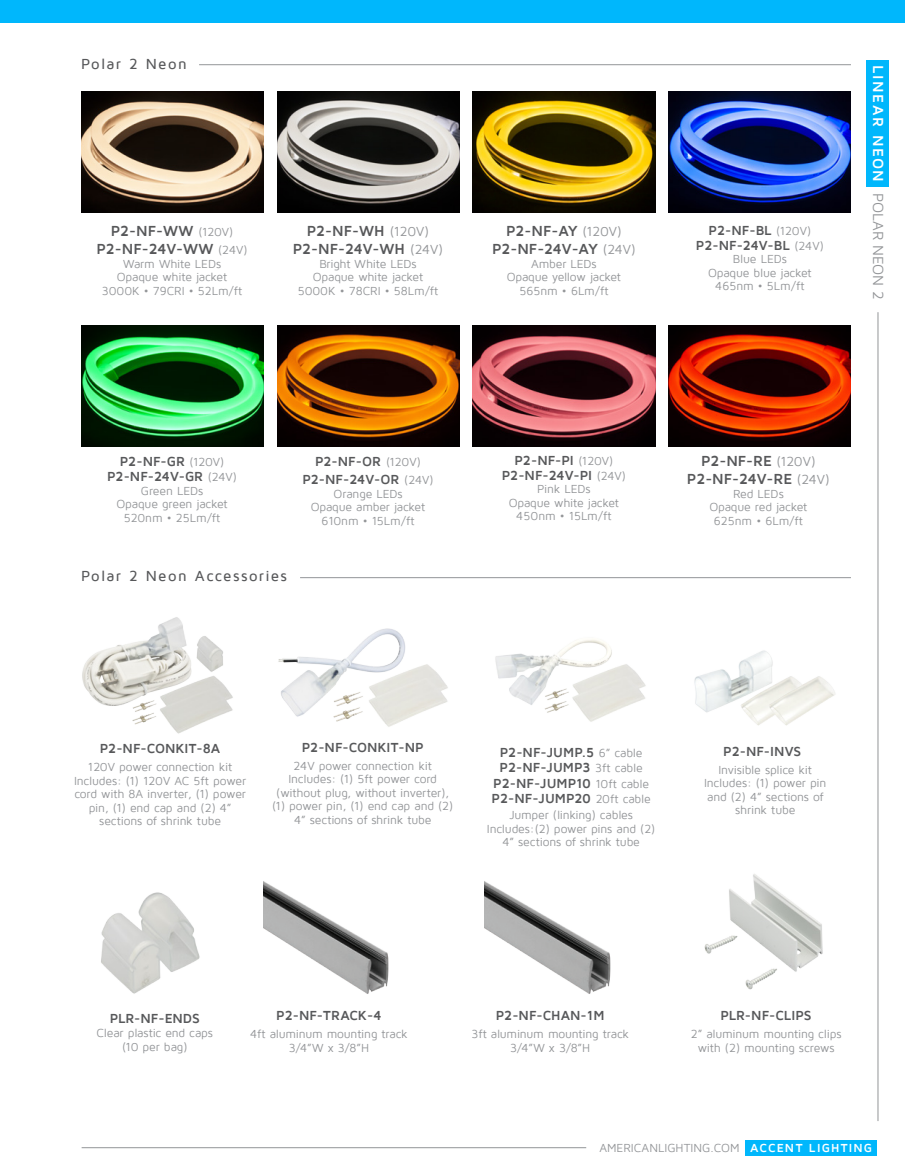
<style>
.page{position:relative;width:905px;height:1175px;background:#fff}
.page>*{position:absolute;margin:0;border:0;box-sizing:border-box;transform-origin:0 0}
.t1{font:700 15px "Maven Pro";color:#57585a}
.t2{font:500 15px "Maven Pro";letter-spacing:.09em;color:#57585a}
.t3{font:15px "Maven Pro";letter-spacing:-.005em;color:#939598}
.t4{font:700 15px "Maven Pro";letter-spacing:.095em;color:#fff}
.t5{font:700 13.5px "Maven Pro";letter-spacing:-.005em;color:#57585a}
.t6{font:12px/13.5px "Maven Pro";letter-spacing:-.015em;color:#939598;text-align:center}
.t7{font:700 12px "Maven Pro";letter-spacing:.1em;color:#fff}
.s1{font-weight:400;font-size:12px;color:#939598}
.s2{font-weight:400;font-size:13.5px;color:#939598}
</style>
<div class="page">
<img style="left:82px;top:617px;width:151px;height:117px">
<img style="left:495px;top:639px;width:151px;height:83px">
<img style="left:704px;top:874px;width:119px;height:116px">
<img style="left:264px;top:881px;width:125px;height:113px">
<img style="left:101px;top:892px;width:99px;height:102px">
<div style="left:866px;top:60px;width:23px;height:127px;background:#00b7fc"></div>
<hr style="left:877px;top:312px;width:1px;height:809px;background:#939598">
<div style="left:0;top:0;width:904px;height:22px;background:#00b7fc"></div>
<img style="left:485px;top:881px;width:126px;height:113px">
<img style="left:473px;top:92px;width:182px;height:121px">
<img style="left:473px;top:325px;width:182px;height:121px">
<img style="left:81px;top:92px;width:182px;height:121px">
<img style="left:81px;top:325px;width:182px;height:121px">
<img style="left:669px;top:92px;width:181px;height:121px">
<img style="left:669px;top:325px;width:181px;height:121px">
<img style="left:277px;top:92px;width:182px;height:121px">
<img style="left:277px;top:325px;width:182px;height:121px">
<hr style="left:199px;top:64px;width:651px;height:1px;background:#939598">
<hr style="left:300px;top:577px;width:550px;height:1px;background:#939598">
<img style="left:278px;top:628px;width:170px;height:99px">
<img style="left:694px;top:650px;width:79px;height:63px">
<img style="left:740px;top:675px;width:28px;height:51px">
<img style="left:768px;top:675px;width:67px;height:51px">
<div style="left:745px;top:1140px;width:132px;height:15px;background:#00b7fc"></div>
<hr style="left:82px;top:1147px;width:504px;height:1px;background:#939598">
<p class="t2" style="left:81px;top:55px;width:107px">Polar 2 Neon</p>
<p class="t1" style="left:111px;top:223px;width:124px">P2-NF-WW <span class="s1">(120V)</span></p>
<p class="t1" style="left:97px;top:241px;width:152px">P2-NF-24V-WW <span class="s1">(24V)</span></p>
<p class="t6" style="left:123px;top:257px;width:100px">Warm White LEDs</p>
<p class="t6" style="left:117px;top:271px;width:112px">Opaque white jacket</p>
<p class="t6" style="left:102px;top:284px;width:142px">3000K • 79CRI • 52Lm/ft</p>
<p class="t1" style="left:307px;top:223px;width:124px">P2-NF-WH <span class="s2">(120V)</span></p>
<p class="t1" style="left:293px;top:241px;width:152px">P2-NF-24V-WH <span class="s2">(24V)</span></p>
<p class="t6" style="left:319px;top:257px;width:99px">Bright White LEDs</p>
<p class="t6" style="left:313px;top:271px;width:112px">Opaque white jacket</p>
<p class="t6" style="left:298px;top:284px;width:142px">5000K • 78CRI • 58Lm/ft</p>
<p class="t1" style="left:506px;top:223px;width:117px">P2-NF-AY <span class="s2">(120V)</span></p>
<p class="t1" style="left:492px;top:241px;width:145px">P2-NF-24V-AY <span class="s2">(24V)</span></p>
<p class="t6" style="left:531px;top:257px;width:67px">Amber LEDs</p>
<p class="t6" style="left:507px;top:271px;width:116px">Opaque yellow jacket</p>
<p class="t6" style="left:519px;top:284px;width:91px">565nm • 6Lm/ft</p>
<p class="t5" style="left:708px;top:223px;width:104px">P2-NF-BL <span class="s1">(120V)</span></p>
<p class="t5" style="left:696px;top:238px;width:129px">P2-NF-24V-BL <span class="s1">(24V)</span></p>
<p class="t6" style="left:733px;top:253px;width:55px">Blue LEDs</p>
<p class="t6" style="left:708px;top:266px;width:105px">Opaque blue jacket</p>
<p class="t6" style="left:715px;top:280px;width:91px">465nm • 5Lm/ft</p>
<p class="t4" style="left:886px;top:65px;width:118px;rotate:90deg">LINEAR NEON</p>
<p class="t3" style="left:885px;top:193px;width:109px;rotate:90deg">POLAR NEON 2</p>
<p class="t5" style="left:120px;top:454px;width:106px">P2-NF-GR <span class="s1">(120V)</span></p>
<p class="t5" style="left:107px;top:469px;width:131px">P2-NF-24V-GR <span class="s1">(24V)</span></p>
<p class="t6" style="left:141px;top:484px;width:64px">Green LEDs</p>
<p class="t6" style="left:117px;top:497px;width:112px">Opaque green jacket</p>
<p class="t6" style="left:124px;top:511px;width:98px">520nm • 25Lm/ft</p>
<p class="t5" style="left:315px;top:454px;width:107px">P2-NF-OR <span class="s1">(120V)</span></p>
<p class="t5" style="left:302px;top:472px;width:133px">P2-NF-24V-OR <span class="s1">(24V)</span></p>
<p class="t6" style="left:333px;top:487px;width:71px">Orange LEDs</p>
<p class="t6" style="left:311px;top:500px;width:116px">Opaque amber jacket</p>
<p class="t6" style="left:321px;top:514px;width:94px">610nm • 15Lm/ft</p>
<p class="t2" style="left:81px;top:568px;width:208px">Polar 2 Neon Accessories</p>
<p class="t5" style="left:514px;top:453px;width:100px">P2-NF-PI <span class="s1">(120V)</span></p>
<p class="t5" style="left:502px;top:468px;width:126px">P2-NF-24V-PI <span class="s1">(24V)</span></p>
<p class="t6" style="left:537px;top:482px;width:55px">Pink LEDs</p>
<p class="t6" style="left:509px;top:496px;width:112px">Opaque white jacket</p>
<p class="t6" style="left:516px;top:509px;width:97px">450nm • 15Lm/ft</p>
<p class="t1" style="left:701px;top:453px;width:116px">P2-NF-RE <span class="s2">(120V)</span></p>
<p class="t1" style="left:687px;top:471px;width:144px">P2-NF-24V-RE <span class="s2">(24V)</span></p>
<p class="t6" style="left:733px;top:487px;width:52px">Red LEDs</p>
<p class="t6" style="left:709px;top:500px;width:99px">Opaque red jacket</p>
<p class="t6" style="left:713px;top:514px;width:91px">625nm • 6Lm/ft</p>
<p class="t5" style="left:100px;top:741px;width:122px">P2-NF-CONKIT-8A</p>
<p class="t6" style="left:88px;top:760px;width:146px">120V power connection kit</p>
<p class="t6" style="left:74px;top:774px;width:173px">Includes: (1) 120V AC 5ft power cord with 8A inverter, (1) power pin, (1) end cap and (2) 4” sections of shrink tube</p>
<p class="t5" style="left:302px;top:740px;width:123px">P2-NF-CONKIT-NP</p>
<p class="t6" style="left:293px;top:759px;width:140px">24V power connection kit</p>
<p class="t6" style="left:272px;top:772px;width:183px">Includes: (1) 5ft power cord (without plug, without inverter), (1) power pin, (1) end cap and (2)<br>4” sections of shrink tube</p>
<p class="t5" style="left:500px;top:745px;width:144px">P2-NF-JUMP.5 <span class="s1">6” cable</span></p>
<p class="t5" style="left:499px;top:760px;width:145px">P2-NF-JUMP3 <span class="s1">3ft cable</span></p>
<p class="t5" style="left:493px;top:776px;width:157px">P2-NF-JUMP10 <span class="s1">10ft cable</span></p>
<p class="t5" style="left:491px;top:791px;width:161px">P2-NF-JUMP20 <span class="s1">20ft cable</span></p>
<p class="t6" style="left:509px;top:808px;width:125px">Jumper (linking) cables</p>
<p class="t6" style="left:487px;top:822px;width:170px">Includes:(2) power pins and (2)<br>4” sections of shrink tube</p>
<p class="t5" style="left:723px;top:744px;width:80px">P2-NF-INVS</p>
<p class="t6" style="left:718px;top:763px;width:95px">Invisible splice kit</p>
<p class="t6" style="left:704px;top:776px;width:124px">Includes: (1) power pin and (2) 4” sections of shrink tube</p>
<p class="t5" style="left:110px;top:1011px;width:92px">PLR-NF-ENDS</p>
<p class="t6" style="left:97px;top:1026px;width:118px">Clear plastic end caps (10 per bag)</p>
<p class="t5" style="left:276px;top:1008px;width:107px">P2-NF-TRACK-4</p>
<p class="t6" style="left:250px;top:1027px;width:159px">4ft aluminum mounting track</p>
<p class="t6" style="left:289px;top:1040px;width:82px">3/4”W x 3/8”H</p>
<p class="t5" style="left:496px;top:1008px;width:110px">P2-NF-CHAN-1M</p>
<p class="t6" style="left:471px;top:1027px;width:159px">3ft aluminum mounting track</p>
<p class="t6" style="left:510px;top:1040px;width:82px">3/4”W x 3/8”H</p>
<p class="t5" style="left:720px;top:1008px;width:93px">PLR-NF-CLIPS</p>
<p class="t6" style="left:690px;top:1027px;width:152px">2” aluminum mounting clips with (2) mounting screws</p>
<p class="t6" style="left:599px;top:1141px;width:142px">AMERICANLIGHTING.COM</p>
<p class="t7" style="left:750px;top:1141px;width:124px">ACCENT LIGHTING</p>
</div>
